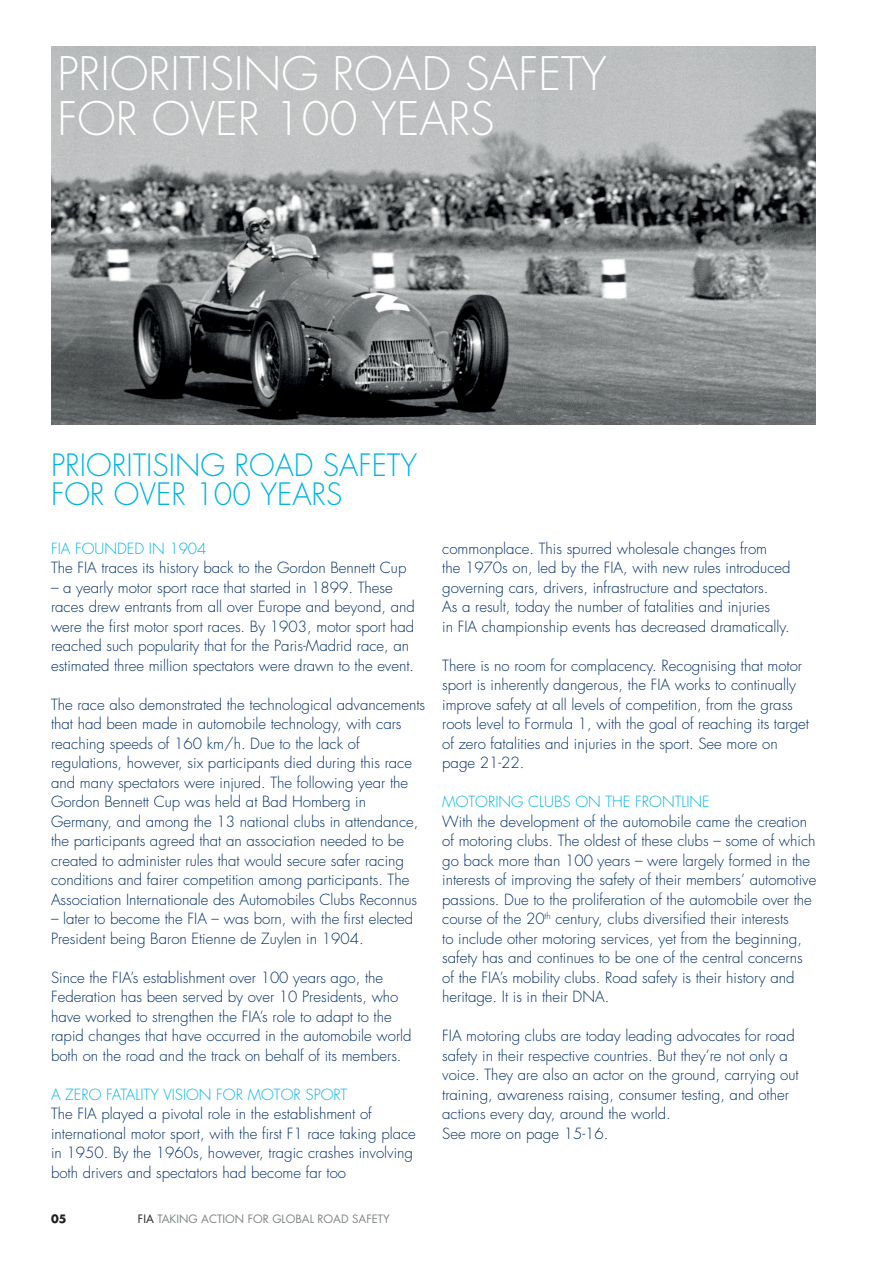
<style>
.page{position:relative;width:893px;height:1263px;background:#fff}
.page>*{position:absolute;margin:0;border:0;box-sizing:border-box;transform-origin:0 0}
.t1{font:300 45px/45px "Futura Std";color:#fff}
.t2{font:300 30px/29.2px "Futura Std";color:#02b4e2}
.t3{font:300 15px/19.5px "Futura Std";color:#002d66}
.t4{font:300 15px "Futura Std";color:#02b4e2}
.t5{font:11.25px "Futura Std";color:#808587}
.t6{font:700 11.25px "Futura Std";color:#231f20}
.s1{color:#231f20}
</style>
<div class="page">
<img style="left:51px;top:47px;width:764px;height:377px">
<h1 class="t1" style="left:57px;top:53px;width:551px">PRIORITISING ROAD SAFETY<br>FOR OVER 100 YEARS</h1>
<h2 class="t2" style="left:51px;top:451px;width:368px">PRIORITISING ROAD SAFETY<br>FOR OVER 100 YEARS</h2>
<p class="t4" style="left:51px;top:539px;width:157px">FIA FOUNDED IN 1904</p>
<p class="t3" style="left:51px;top:559px;width:357px">The FIA traces its history back to the Gordon Bennett Cup</p>
<p class="t3" style="left:51px;top:578px;width:365px">– a yearly motor sport race that started in 1899. These races drew entrants from all over Europe and beyond, and were the first motor sport races. By 1903, motor sport had reached such popularity that for the Paris-Madrid race, an estimated three million spectators were drawn to the event.</p>
<p class="t3" style="left:51px;top:695px;width:376px">The race also demonstrated the technological advancements that had been made in automobile technology, with cars reaching speeds of 160 km/h. Due to the lack of regulations, however, six participants died during this race and many spectators were injured. The following year the Gordon Bennett Cup was held at Bad Homberg in Germany, and among the 13 national clubs in attendance, the participants agreed that an association needed to be created to administer rules that would secure safer racing conditions and fairer competition among participants. The Association Internationale des Automobiles Clubs Reconnus</p>
<p class="t3" style="left:51px;top:910px;width:364px">– later to become the FIA – was born, with the first elected<br>President being Baron Etienne de Zuylen in 1904.</p>
<p class="t3" style="left:51px;top:968px;width:362px">Since the FIA’s establishment over 100 years ago, the Federation has been served by over 10 Presidents, who have worked to strengthen the FIA’s role to adapt to the rapid changes that have occurred in the automobile world both on the road and the track on behalf of its members.</p>
<p class="t4" style="left:51px;top:1085px;width:298px">A ZERO FATALITY VISION FOR MOTOR SPORT</p>
<p class="t3" style="left:51px;top:1105px;width:366px">The FIA played a pivotal role in the establishment of international motor sport, with the first F1 race taking place in 1950. By the 1960s, however, tragic crashes involving both drivers and spectators had become far too</p>
<p class="t6" style="left:51px;top:1212px;width:17px">05</p>
<p class="t5" style="left:138px;top:1212px;width:253px"><span class="s1">FIA</span> TAKING ACTION FOR GLOBAL ROAD SAFETY</p>
<p class="t3" style="left:442px;top:539px;width:350px">commonplace. This spurred wholesale changes from<br>the 1970s on, led by the FIA, with new rules introduced governing cars, drivers, infrastructure and spectators.<br>As a result, today the number of fatalities and injuries<br>in FIA championship events has decreased dramatically.</p>
<p class="t3" style="left:442px;top:656px;width:368px">There is no room for complacency. Recognising that motor sport is inherently dangerous, the FIA works to continually improve safety at all levels of competition, from the grass roots level to Formula 1, with the goal of reaching its target of zero fatalities and injuries in the sport. See more on page 21-22.</p>
<p class="t4" style="left:442px;top:793px;width:269px">MOTORING CLUBS ON THE FRONTLINE</p>
<p class="t3" style="left:442px;top:812px;width:376px">With the development of the automobile came the creation of motoring clubs. The oldest of these clubs – some of which go back more than 100 years – were largely formed in the interests of improving the safety of their members’ automotive passions. Due to the proliferation of the automobile over the course of the 20<sup>th</sup> century, clubs diversified their interests<br>to include other motoring services, yet from the beginning, safety has and continues to be one of the central concerns of the FIA’s mobility clubs. Road safety is their history and heritage. It is in their DNA.</p>
<p class="t3" style="left:442px;top:1027px;width:358px">FIA motoring clubs are today leading advocates for road safety in their respective countries. But they’re not only a voice. They are also an actor on the ground, carrying out training, awareness raising, consumer testing, and other actions every day, around the world.<br>See more on page 15-16.</p>
</div>
